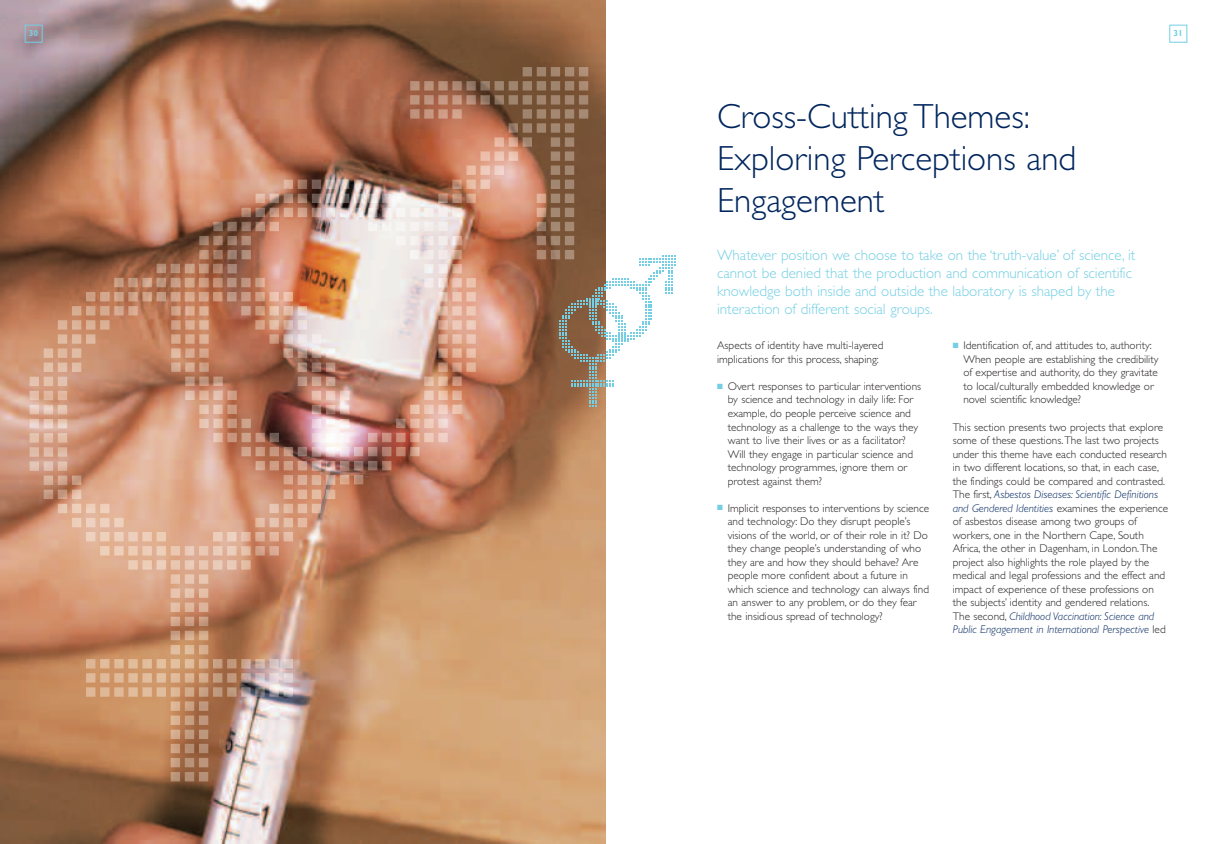
<style>
.page{position:relative;width:1212px;height:844px;background:#fff}
.page>*{position:absolute;margin:0;border:0;box-sizing:border-box;transform-origin:0 0}
.t1{font:300 35px/42px "Gill Sans";color:#00255d}
.t2{font:300 15px/18px "Gill Sans";color:#74cfe4}
.t3{font:300 11.25px/13.5px "Gill Sans";color:#231f20}
.t4{font:700 8.75px "Gill Sans";color:#74cfe4}
.s1{color:#74cfe4}
.s2{font-style:italic;color:#00255d}
</style>
<div class="page">
<img style="left:0;top:0;width:606px;height:843px">
<img style="left:171px;top:236px;width:277px;height:249px">
<svg style="left:559px;top:255px;width:117px;height:152px"></svg>
<div style="left:1169px;top:25px;width:18px;height:18px;border:1px solid #74cfe4"></div>
<div style="left:25px;top:25px;width:18px;height:18px;border:1px solid #74cfe4"></div>
<p class="t4" style="left:29px;top:30px;width:11px">30</p>
<p class="t4" style="left:1173px;top:30px;width:11px">31</p>
<h1 class="t1" style="left:717px;top:99px;width:361px">Cross-Cutting Themes:<br>Exploring Perceptions and<br>Engagement</h1>
<p class="t2" style="left:717px;top:247px;width:420px">Whatever position we choose to take on the ‘truth-value’ of science, it cannot be denied that the production and communication of scientific knowledge both inside and outside the laboratory is shaped by the interaction of different social groups.</p>
<p class="t3" style="left:717px;top:340px;width:168px">Aspects of identity have multi-layered implications for this process, shaping:</p>
<p class="t3" style="left:728px;top:380px;width:195px;text-indent:-11px"><span class="s1">■</span> Overt responses to particular interventions by science and technology in daily life: For example, do people perceive science and technology as a challenge to the ways they want to live their lives or as a facilitator?<br>Will they engage in particular science and technology programmes, ignore them or protest against them?</p>
<p class="t3" style="left:728px;top:502px;width:203px;text-indent:-11px"><span class="s1">■</span> Implicit responses to interventions by science and technology: Do they disrupt people’s visions of the world, or of their role in it? Do they change people’s understanding of who they are and how they should behave? Are people more confident about a future in which science and technology can always find an answer to any problem, or do they fear the insidious spread of technology?</p>
<p class="t3" style="left:963px;top:340px;width:197px;text-indent:-11px"><span class="s1">■</span> Identification of, and attitudes to, authority:<br>When people are establishing the credibility of expertise and authority, do they gravitate to local/culturally embedded knowledge or novel scientific knowledge?</p>
<p class="t3" style="left:953px;top:421px;width:217px">This section presents two projects that explore some of these questions.The last two projects under this theme have each conducted research in two different locations, so that, in each case, the findings could be compared and contrasted.<br>The first, <span class="s2">Asbestos Diseases: Scientific Definitions and Gendered Identities</span> examines the experience of asbestos disease among two groups of workers, one in the Northern Cape, South Africa, the other in Dagenham, in London.The project also highlights the role played by the medical and legal professions and the effect and impact of experience of these professions on the subjects’ identity and gendered relations.<br>The second, <span class="s2">Childhood Vaccination: Science and Public Engagement in International Perspective</span> led</p>
</div>
